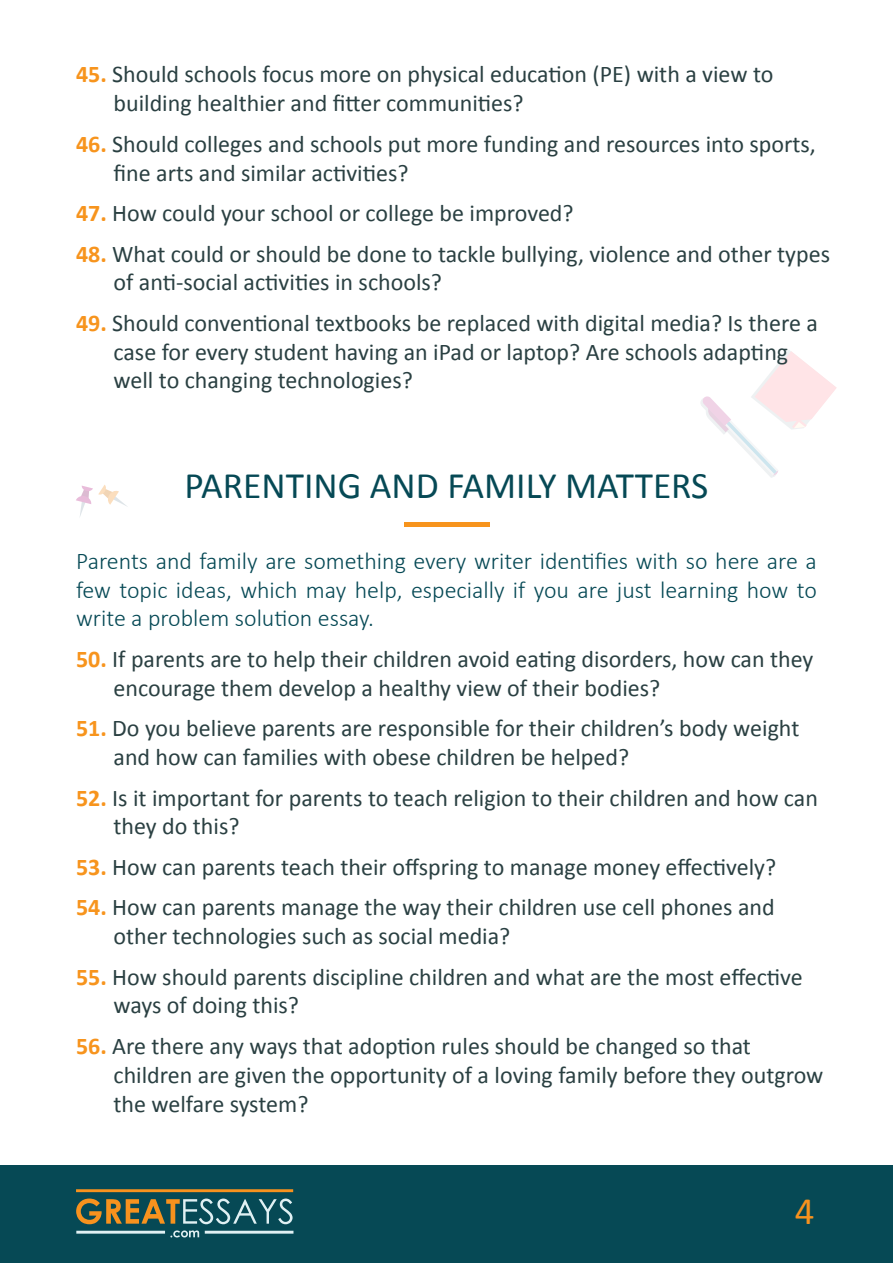
<style>
.page{position:relative;width:893px;height:1263px;background:#fff}
.page>*{position:absolute;margin:0;border:0;box-sizing:border-box;transform-origin:0 0}
.t1{font:39px "Calibri";color:#f7921e}
.t2{font:37.5px "Calibri";color:#064955}
.t3{font:24px/28.8px "Calibri";color:#2a4042}
.t4{font:300 24px/28.8px "Calibri";color:#064955;text-align:justify}
.s1{font-weight:700;color:#f7941d}
</style>
<div class="page">
<div style="left:404px;top:522px;width:85px;height:5px;background:#f7941d"></div>
<div style="left:0;top:1165px;width:893px;height:98px;background:#064955"></div>
<svg style="left:76px;top:1198px;width:217px;height:26px"></svg>
<hr style="left:76px;top:1189px;width:217px;height:3px;background:#f7921e">
<hr style="left:76px;top:1231px;width:89px;height:2px;background:#e0f0f3">
<hr style="left:205px;top:1231px;width:88px;height:2px;background:#e0f0f3">
<svg style="left:170px;top:1230px;width:29px;height:7px"></svg>
<svg style="left:701px;top:350px;width:136px;height:128px"></svg>
<svg style="left:76px;top:485px;width:51px;height:31px"></svg>
<p class="t3" style="left:114px;top:60px;width:661px;text-indent:-37px"><span class="s1">45.</span> Should schools focus more on physical education (PE) with a view to building healthier and fitter communities?</p>
<p class="t3" style="left:114px;top:129px;width:704px;text-indent:-37px"><span class="s1">46.</span> Should colleges and schools put more funding and resources into sports, fine arts and similar activities?</p>
<p class="t3" style="left:76px;top:199px;width:499px"><span class="s1">47.</span> How could your school or college be improved?</p>
<p class="t3" style="left:114px;top:239px;width:718px;text-indent:-37px"><span class="s1">48.</span> What could or should be done to tackle bullying, violence and other types of anti-social activities in schools?</p>
<p class="t3" style="left:114px;top:308px;width:706px;text-indent:-37px"><span class="s1">49.</span> Should conventional textbooks be replaced with digital media? Is there a case for every student having an iPad or laptop? Are schools adapting well to changing technologies?</p>
<h2 class="t2" style="left:185px;top:461px;width:525px">PARENTING AND FAMILY MATTERS</h2>
<p class="t4" style="left:76px;top:546px;width:742px">Parents and family are something every writer identifies with so here are a few topic ideas, which may help, especially if you are just learning how to write a problem solution essay.</p>
<p class="t3" style="left:114px;top:645px;width:701px;text-indent:-37px"><span class="s1">50.</span> If parents are to help their children avoid eating disorders, how can they encourage them develop a healthy view of their bodies?</p>
<p class="t3" style="left:114px;top:714px;width:687px;text-indent:-37px"><span class="s1">51.</span> Do you believe parents are responsible for their children’s body weight and how can families with obese children be helped?</p>
<p class="t3" style="left:114px;top:783px;width:706px;text-indent:-37px"><span class="s1">52.</span> Is it important for parents to teach religion to their children and how can they do this?</p>
<p class="t3" style="left:76px;top:852px;width:702px"><span class="s1">53.</span> How can parents teach their offspring to manage money effectively?</p>
<p class="t3" style="left:114px;top:893px;width:663px;text-indent:-37px"><span class="s1">54.</span> How can parents manage the way their children use cell phones and other technologies such as social media?</p>
<p class="t3" style="left:114px;top:962px;width:691px;text-indent:-37px"><span class="s1">55.</span> How should parents discipline children and what are the most effective ways of doing this?</p>
<p class="t3" style="left:114px;top:1031px;width:711px;text-indent:-37px"><span class="s1">56.</span> Are there any ways that adoption rules should be changed so that children are given the opportunity of a loving family before they outgrow the welfare system?</p>
<h1 class="t1" style="left:795px;top:1186px;width:21px">4</h1>
</div>
